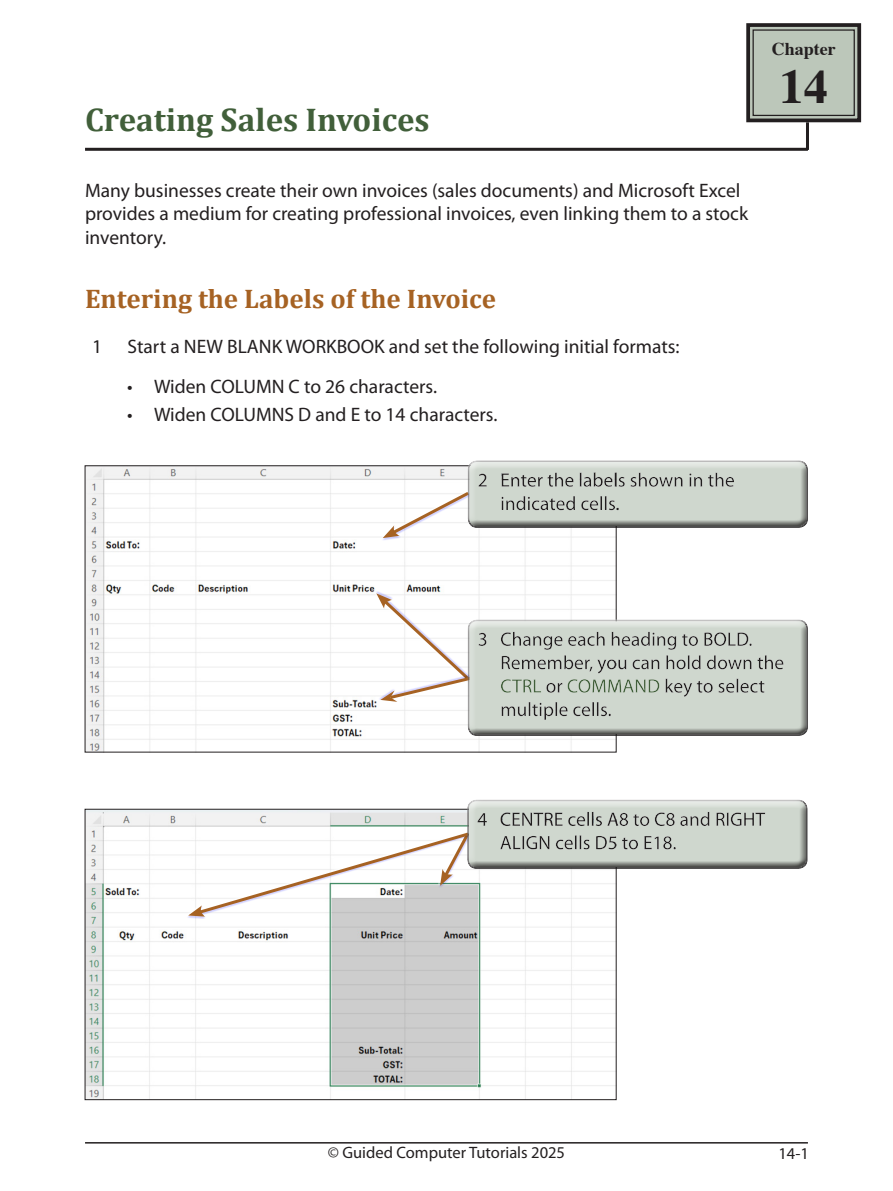
<style>
.page{position:relative;width:893px;height:1191px;background:#fff}
.page>*{position:absolute;margin:0;border:0;box-sizing:border-box;transform-origin:0 0}
.Index_section{font:700 48.3px "Times";color:#231f20}
.Chapter_Title{font:700 33px "Cambria";color:#415f3a}
.Sub-Head{font:700 27px "Cambria";color:#a66223}
.Paragraph{font:19.5px/23.4px "Myriad Pro";color:#231f20}
.Body{font:19.5px "Myriad Pro";color:#231f20}
.Index_section-2{font:700 18px "Times";color:#231f20}
.Body-2{font:16.5px "Myriad Pro";color:#231f20}
</style>
<div class="page">
<hr style="left:85px;top:1142px;width:723px;height:1px;background:#231f20">
<hr style="left:85px;top:148px;width:723px;height:3px;background:#231f20">
<hr style="left:806px;top:122px;width:3px;height:28px;background:#231f20">
<svg style="left:746px;top:23px;width:116px;height:100px;background:#a6afa4"></svg>
<div style="left:752px;top:29px;width:103px;height:87px;border:1px solid #231f20"></div>
<img style="left:87px;top:467px;width:528px;height:283px">
<div style="left:381px;top:492px;width:90px;height:48px;background:#00f;opacity:.18"></div>
<img style="left:87px;top:811px;width:528px;height:287px">
<div style="left:186px;top:832px;width:285px;height:87px;background:#00f;opacity:.18"></div>
<svg style="left:383px;top:465px;width:234px;height:73px"></svg>
<div style="left:468px;top:461px;width:340px;height:68px;background:#231f20;opacity:.75"></div>
<svg style="left:188px;top:808px;width:429px;height:108px"></svg>
<div style="left:467px;top:799px;width:341px;height:64px;background:#c5c4c4"></div>
<div style="left:467px;top:801px;width:341px;height:68px;background:#231f20;opacity:.75"></div>
<div style="left:374px;top:591px;width:97px;height:88px;background:#00f;opacity:.18"></div>
<svg style="left:376px;top:593px;width:241px;height:143px"></svg>
<div style="left:468px;top:621px;width:340px;height:115px;background:#231f20;opacity:.75"></div>
<p class="Chapter_Title" style="left:85px;top:96px;width:346px">Creating Sales Invoices</p>
<p class="Paragraph" style="left:85px;top:178px;width:665px">Many businesses create their own invoices (sales documents) and Microsoft Excel provides a medium for creating professional invoices, even linking them to a stock inventory.</p>
<p class="Sub-Head" style="left:85px;top:280px;width:412px">Entering the Labels of the Invoice</p>
<p class="Body" style="left:92px;top:334px;width:12px">1</p>
<p class="Body" style="left:128px;top:334px;width:554px">Start a NEW BLANK WORKBOOK and set the following initial formats:</p>
<p class="Body" style="left:127px;top:374px;width:311px">• Widen COLUMN C to 26 characters.</p>
<p class="Body" style="left:127px;top:402px;width:372px">• Widen COLUMNS D and E to 14 characters.</p>
<p class="Index_section-2" style="left:772px;top:31px;width:65px">Chapter</p>
<p class="Index_section" style="left:780px;top:40px;width:50px">14</p>
<p class="Body-2" style="left:328px;top:1142px;width:239px">© Guided Computer Tutorials 2025</p>
<p class="Body-2" style="left:778px;top:1143px;width:32px">14-1</p>
</div>
